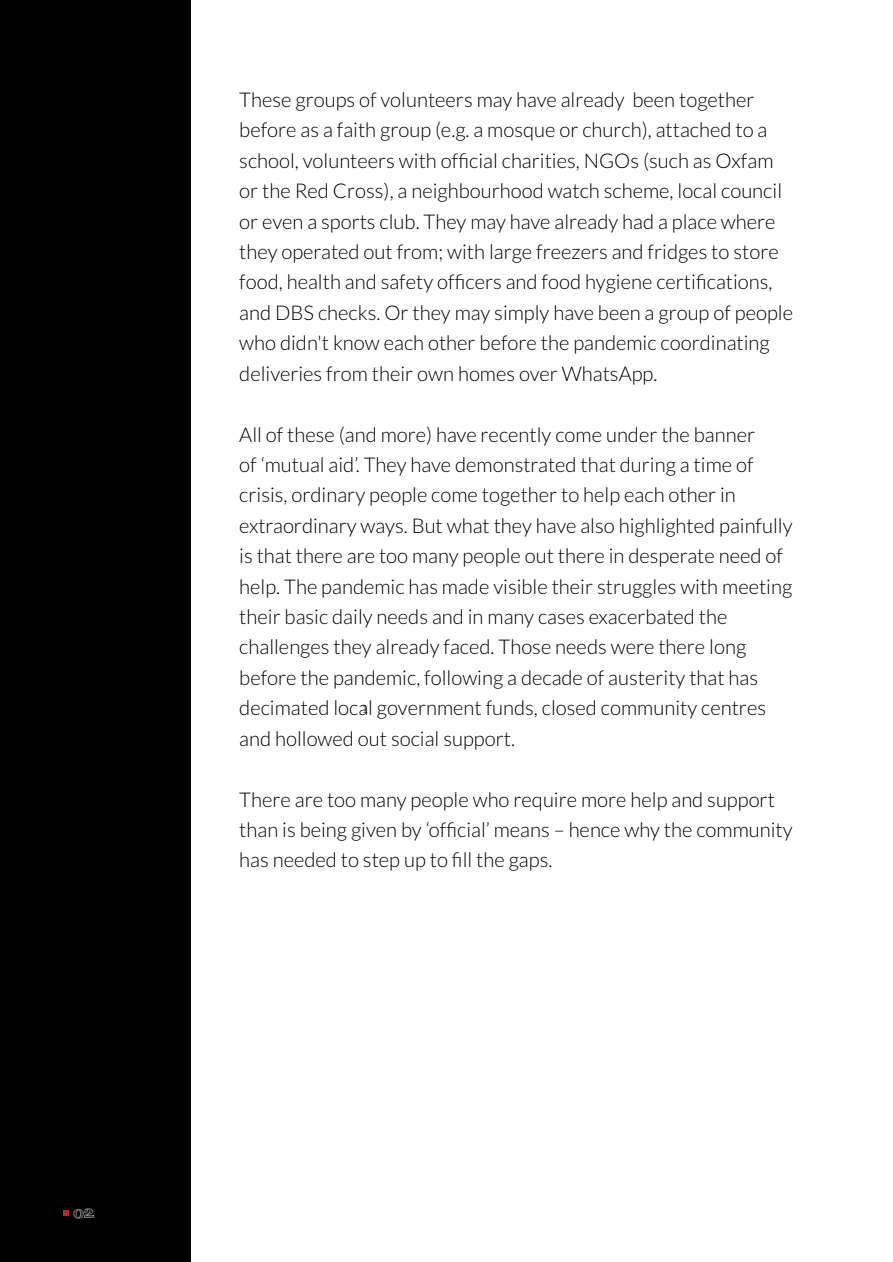
<style>
.page{position:relative;width:893px;height:1262px;background:#fff}
.page>*{position:absolute;margin:0;border:0;box-sizing:border-box;transform-origin:0 0}
.t1{font:300 20.25px/30.5px "Lato";color:#000}
.t2{font:16.95px "Archistico";color:#fff}
.t3{font:300 11.25px "Lato";color:#000}
</style>
<div class="page">
<div style="left:0;top:0;width:190px;height:1261px;background:#000"></div>
<svg style="left:63px;top:1210px;width:6px;height:5px"></svg>
<p class="t2" style="left:73px;top:1202px;width:23px">02</p>
<p class="t1" style="left:239px;top:84px;width:555px">These groups of volunteers may have already been together before as a faith group (e.g. a mosque or church), attached to a school, volunteers with official charities, NGOs (such as Oxfam or the Red Cross), a neighbourhood watch scheme, local council or even a sports club. They may have already had a place where they operated out from; with large freezers and fridges to store food, health and safety officers and food hygiene certifications, and DBS checks. Or they may simply have been a group of people who didn't know each other before the pandemic coordinating deliveries from their own homes over WhatsApp.</p>
<p class="t1" style="left:239px;top:418px;width:555px">All of these (and more) have recently come under the banner<br>of ‘mutual aid’. They have demonstrated that during a time of crisis, ordinary people come together to help each other in extraordinary ways. But what they have also highlighted painfully is that there are too many people out there in desperate need of help. The pandemic has made visible their struggles with meeting their basic daily needs and in many cases exacerbated the challenges they already faced. Those needs were there long before the pandemic, following a decade of austerity that has decimated local government funds, closed community centres and hollowed out social support.</p>
<p class="t3" style="left:361px;top:702px;width:8px">1</p>
<p class="t1" style="left:239px;top:783px;width:555px">There are too many people who require more help and support than is being given by ‘official’ means – hence why the community has needed to step up to fi ll the gaps.</p>
</div>
